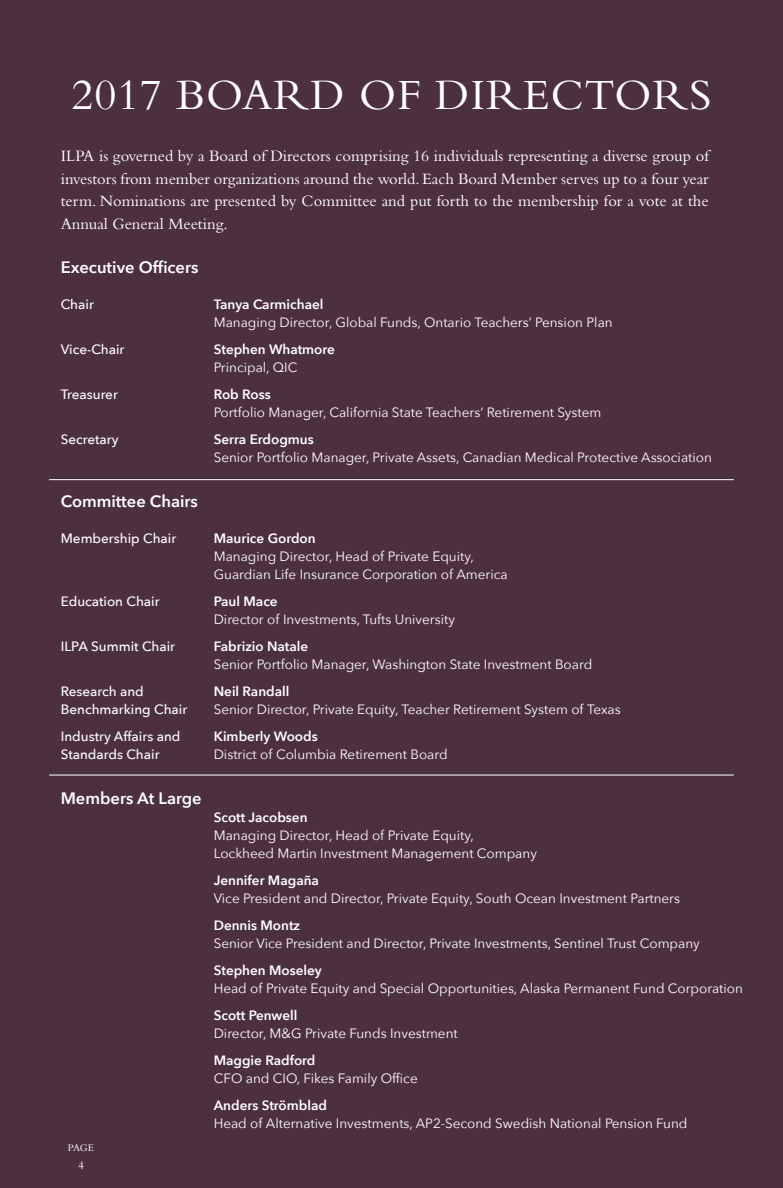
<style>
.page{position:relative;width:783px;height:1188px;background:#4d3040}
.page>*{position:absolute;margin:0;border:0;box-sizing:border-box;transform-origin:0 0}
.t1{font:45px "Bembo";letter-spacing:.02em;color:#fff}
.t2{font:16.5px/22.5px "Bembo";color:#fff;text-align:justify}
.t3{font:600 16.5px "Avenir Next";color:#fff}
.t4{font:13.5px/18px "Avenir Next";color:#fff}
.t5{font:600 13.5px "Avenir Next";color:#fff}
.t6{font:500 13.5px "Avenir Next";color:#fff}
.t7{font:12px "Bembo";color:#fff}
.t8{font:10.5px "Bembo";color:#fff}
</style>
<div class="page">
<hr style="left:49px;top:479px;width:685px;height:1px;background:#fff">
<hr style="left:49px;top:775px;width:685px;height:1px;background:#fff">
<h1 class="t1" style="left:71px;top:68px;width:642px">2017 BOARD OF DIRECTORS</h1>
<p class="t2" style="left:61px;top:144px;width:650px">ILPA is governed by a Board of Directors comprising 16 individuals representing a diverse group of investors from member organizations around the world. Each Board Member serves up to a four year term. Nominations are presented by Committee and put forth to the membership for a vote at the Annual General Meeting.</p>
<p class="t3" style="left:61px;top:253px;width:139px">Executive Officers</p>
<p class="t6" style="left:61px;top:293px;width:35px">Chair</p>
<p class="t5" style="left:214px;top:293px;width:111px">Tanya Carmichael</p>
<p class="t4" style="left:214px;top:313px;width:401px">Managing Director, Global Funds, Ontario Teachers’ Pension Plan</p>
<p class="t6" style="left:61px;top:338px;width:65px">Vice-Chair</p>
<p class="t5" style="left:214px;top:338px;width:123px">Stephen Whatmore</p>
<p class="t4" style="left:214px;top:358px;width:85px">Principal, QIC</p>
<p class="t6" style="left:61px;top:383px;width:59px">Treasurer</p>
<p class="t5" style="left:214px;top:383px;width:59px">Rob Ross</p>
<p class="t4" style="left:214px;top:403px;width:389px">Portfolio Manager, California State Teachers’ Retirement System</p>
<p class="t6" style="left:61px;top:428px;width:59px">Secretary</p>
<p class="t5" style="left:214px;top:428px;width:102px">Serra Erdogmus</p>
<p class="t4" style="left:214px;top:448px;width:500px">Senior Portfolio Manager, Private Assets, Canadian Medical Protective Association</p>
<p class="t3" style="left:61px;top:487px;width:139px">Committee Chairs</p>
<p class="t6" style="left:61px;top:527px;width:117px">Membership Chair</p>
<p class="t5" style="left:214px;top:527px;width:103px">Maurice Gordon</p>
<p class="t4" style="left:214px;top:547px;width:296px">Managing Director, Head of Private Equity,<br>Guardian Life Insurance Corporation of America</p>
<p class="t6" style="left:61px;top:590px;width:100px">Education Chair</p>
<p class="t5" style="left:214px;top:590px;width:65px">Paul Mace</p>
<p class="t4" style="left:214px;top:610px;width:243px">Director of Investments, Tufts University</p>
<p class="t6" style="left:61px;top:635px;width:116px">ILPA Summit Chair</p>
<p class="t5" style="left:214px;top:635px;width:96px">Fabrizio Natale</p>
<p class="t4" style="left:214px;top:655px;width:380px">Senior Portfolio Manager, Washington State Investment Board</p>
<p class="t6" style="left:61px;top:680px;width:85px">Research and</p>
<p class="t5" style="left:214px;top:680px;width:77px">Neil Randall</p>
<p class="t6" style="left:61px;top:698px;width:128px">Benchmarking Chair</p>
<p class="t4" style="left:214px;top:700px;width:409px">Senior Director, Private Equity, Teacher Retirement System of Texas</p>
<p class="t6" style="left:61px;top:725px;width:121px">Industry Affairs and</p>
<p class="t5" style="left:214px;top:725px;width:106px">Kimberly Woods</p>
<p class="t6" style="left:61px;top:743px;width:100px">Standards Chair</p>
<p class="t4" style="left:214px;top:745px;width:236px">District of Columbia Retirement Board</p>
<p class="t3" style="left:61px;top:784px;width:142px">Members At Large</p>
<p class="t5" style="left:214px;top:806px;width:95px">Scott Jacobsen</p>
<p class="t4" style="left:214px;top:826px;width:325px">Managing Director, Head of Private Equity,<br>Lockheed Martin Investment Management Company</p>
<p class="t5" style="left:214px;top:869px;width:107px">Jennifer Magaña</p>
<p class="t4" style="left:214px;top:889px;width:468px">Vice President and Director, Private Equity, South Ocean Investment Partners</p>
<p class="t5" style="left:214px;top:914px;width:88px">Dennis Montz</p>
<p class="t4" style="left:214px;top:934px;width:488px">Senior Vice President and Director, Private Investments, Sentinel Trust Company</p>
<p class="t5" style="left:214px;top:959px;width:110px">Stephen Moseley</p>
<p class="t4" style="left:214px;top:979px;width:531px">Head of Private Equity and Special Opportunities, Alaska Permanent Fund Corporation</p>
<p class="t5" style="left:214px;top:1004px;width:85px">Scott Penwell</p>
<p class="t4" style="left:214px;top:1024px;width:246px">Director, M&amp;G Private Funds Investment</p>
<p class="t5" style="left:214px;top:1049px;width:103px">Maggie Radford</p>
<p class="t4" style="left:214px;top:1069px;width:206px">CFO and CIO, Fikes Family Office</p>
<p class="t5" style="left:214px;top:1094px;width:115px">Anders Strömblad</p>
<p class="t4" style="left:214px;top:1114px;width:475px">Head of Alternative Investments, AP2-Second Swedish National Pension Fund</p>
<p class="t8" style="left:68px;top:1142px;width:28px">PAGE</p>
<p class="t7" style="left:78px;top:1158px;width:7px">4</p>
</div>
